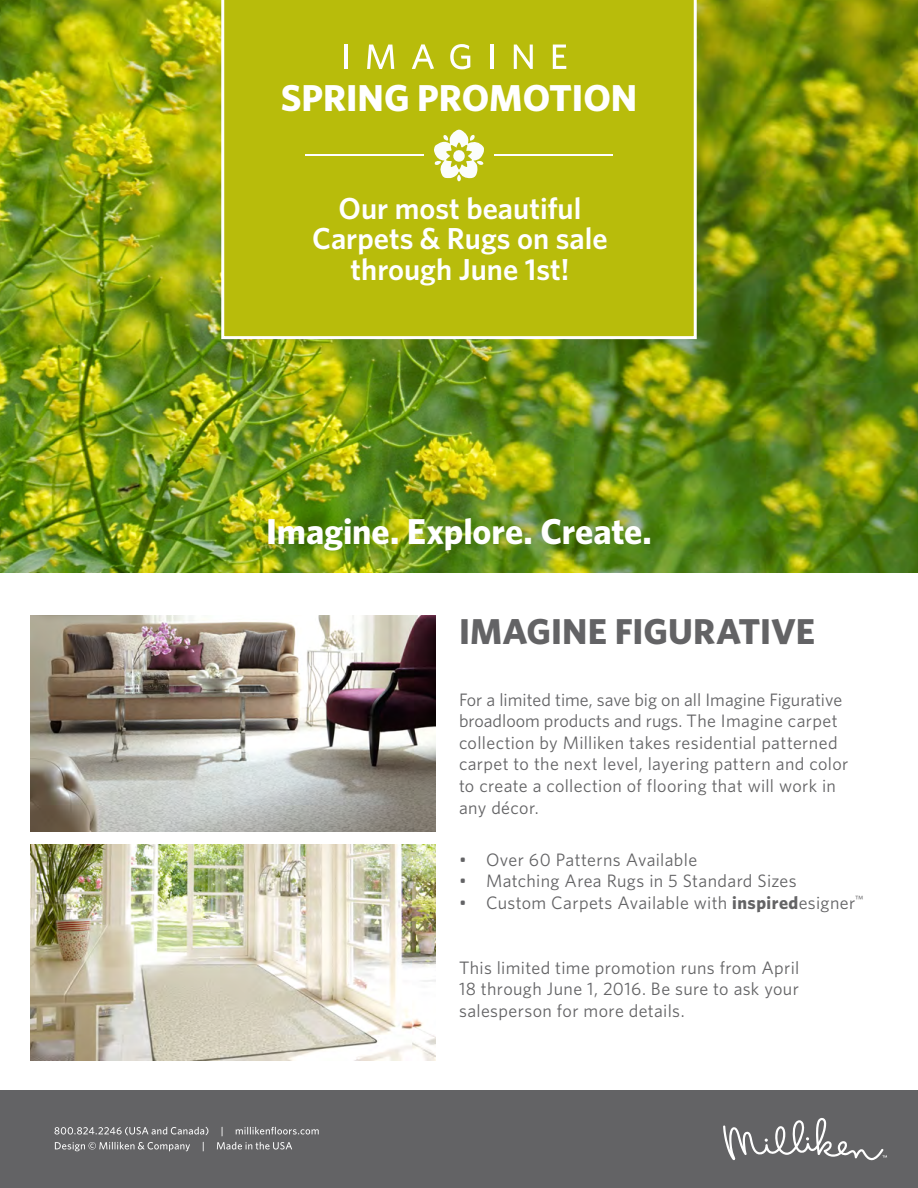
<style>
.page{position:relative;width:918px;height:1188px;background:#fff}
.page>*{position:absolute;margin:0;border:0;box-sizing:border-box;transform-origin:0 0}
.t1{font:700 37.5px "Whitney";color:#fff}
.t2{font:700 36px "Whitney";letter-spacing:-.005em;color:#fff}
.t3{font:700 36px "Whitney";color:#636365}
.t4{font:600 30.3px/30.3px "Whitney";color:#fff;text-align:center}
.t5{font:18px/21.6px "Whitney";letter-spacing:.015em;color:#636365}
.s1{font-weight:700}
</style>
<div class="page">
<img style="left:0;top:0;width:918px;height:572px">
<div style="left:220px;top:0;width:478px;height:341px;background:#b8bc0b"></div>
<hr style="left:344px;top:45px;width:3px;height:24px;background:#fff">
<svg style="left:367px;top:45px;width:27px;height:24px"></svg>
<svg style="left:412px;top:44px;width:22px;height:25px"></svg>
<svg style="left:450px;top:44px;width:20px;height:25px"></svg>
<hr style="left:490px;top:45px;width:4px;height:24px;background:#fff">
<svg style="left:514px;top:45px;width:19px;height:24px"></svg>
<svg style="left:553px;top:45px;width:13px;height:24px"></svg>
<hr style="left:305px;top:155px;width:119px;height:1px;background:#fff">
<hr style="left:494px;top:155px;width:119px;height:1px;background:#fff">
<svg style="left:434px;top:129px;width:50px;height:53px"></svg>
<div style="left:0;top:1090px;width:918px;height:98px;background:#636365"></div>
<svg style="left:723px;top:1118px;width:164px;height:43px"></svg>
<img style="left:30px;top:615px;width:405px;height:216px">
<img style="left:30px;top:844px;width:405px;height:216px">
<svg style="left:55px;top:1142px;width:237px;height:9px"></svg>
<svg style="left:54px;top:1127px;width:265px;height:9px"></svg>
<h1 class="t1" style="left:281px;top:73px;width:358px">SPRING PROMOTION</h1>
<h3 class="t4" style="left:312px;top:193px;width:297px">Our most beautiful<br>Carpets &amp; Rugs on sale through June 1st!</h3>
<h2 class="t2" style="left:266px;top:507px;width:387px">Imagine. Explore. Create.</h2>
<h2 class="t3" style="left:459px;top:608px;width:358px">IMAGINE FIGURATIVE</h2>
<p class="t5" style="left:459px;top:688px;width:391px">For a limited time, save big on all Imagine Figurative broadloom products and rugs. The Imagine carpet collection by Milliken takes residential patterned carpet to the next level, layering pattern and color to create a collection of flooring that will work in any décor.</p>
<p class="t5" style="left:459px;top:848px;width:240px">• Over 60 Patterns Available</p>
<p class="t5" style="left:459px;top:870px;width:339px">• Matching Area Rugs in 5 Standard Sizes</p>
<p class="t5" style="left:459px;top:892px;width:406px">• Custom Carpets Available with <span class="s1">inspired</span>esigner<sup>™</sup></p>
<p class="t5" style="left:459px;top:956px;width:342px;text-align:justify">This limited time promotion runs from April 18 through June 1, 2016. Be sure to ask your salesperson for more details.</p>
</div>
